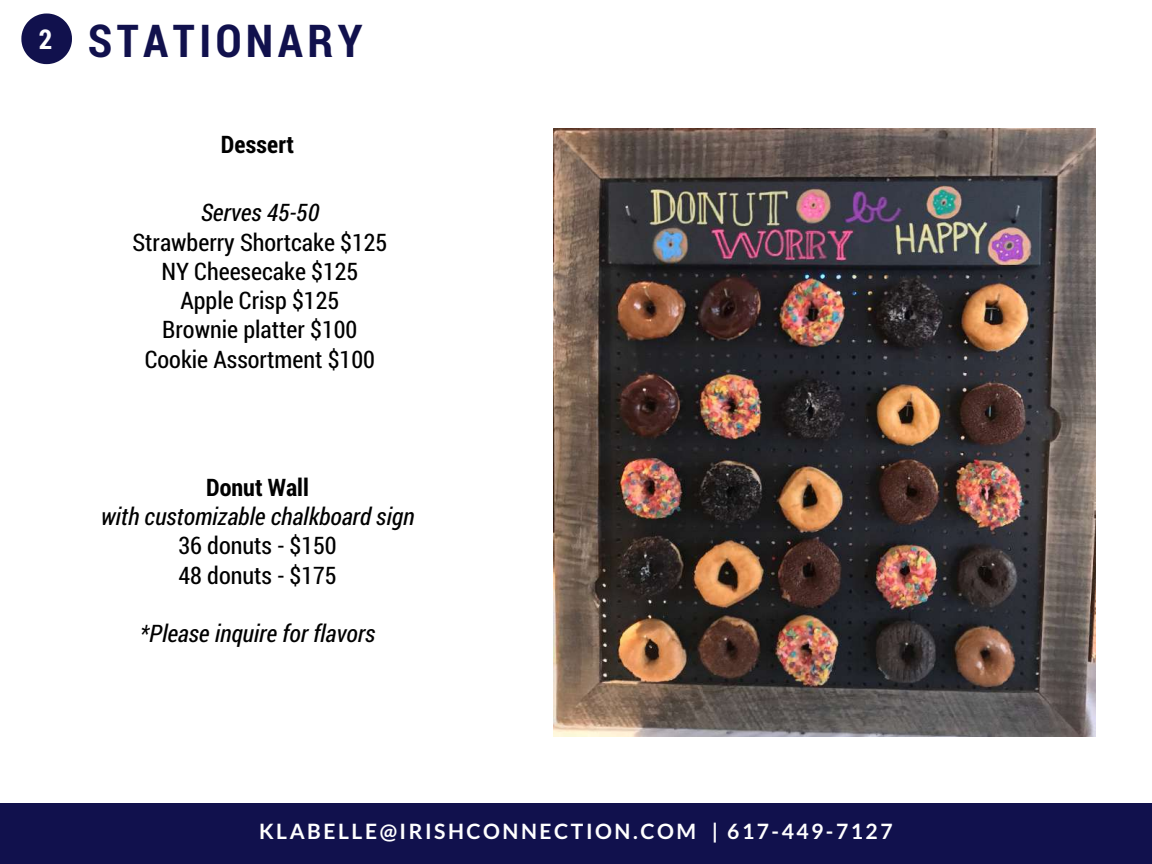
<style>
.page{position:relative;width:1152px;height:864px;background:#fff}
.page>*{position:absolute;margin:0;border:0;box-sizing:border-box;transform-origin:0 0}
.t1{font:700 45.3px "Roboto Condensed";letter-spacing:.1em;color:#11114d}
.t2{font:24.15px/29.2px "Roboto Condensed";color:#000;text-align:center}
.t3{font:italic 24.15px "Roboto Condensed";color:#000}
.t4{font:700 24.15px "Roboto Condensed";color:#000}
.t5{font:700 21.15px "Lato";letter-spacing:.12em;color:#fff}
</style>
<div class="page">
<div style="left:0;top:803px;width:1152px;height:61px;background:#11114d"></div>
<svg style="left:21px;top:14px;width:51px;height:50px"></svg>
<img style="left:553px;top:128px;width:543px;height:609px">
<h1 class="t1" style="left:39px;top:9px;width:325px"><sup>2</sup> STATIONARY</h1>
<p class="t4" style="left:221px;top:127px;width:75px">Dessert</p>
<p class="t3" style="left:201px;top:196px;width:120px">Serves 45-50</p>
<p class="t2" style="left:132px;top:227px;width:257px">Strawberry Shortcake $125<br>NY Cheesecake $125<br>Apple Crisp $125<br>Brownie platter $100<br>Cookie Assortment $100</p>
<p class="t4" style="left:206px;top:471px;width:104px">Donut Wall</p>
<p class="t3" style="left:101px;top:500px;width:315px">with customizable chalkboard sign</p>
<p class="t2" style="left:178px;top:530px;width:160px;text-align:left">36 donuts - $150<br>48 donuts - $175</p>
<p class="t3" style="left:140px;top:617px;width:237px">*Please inquire for flavors</p>
<p class="t5" style="left:259px;top:818px;width:635px">KLABELLE@IRISHCONNECTION.COM | 617-449-7127</p>
</div>
